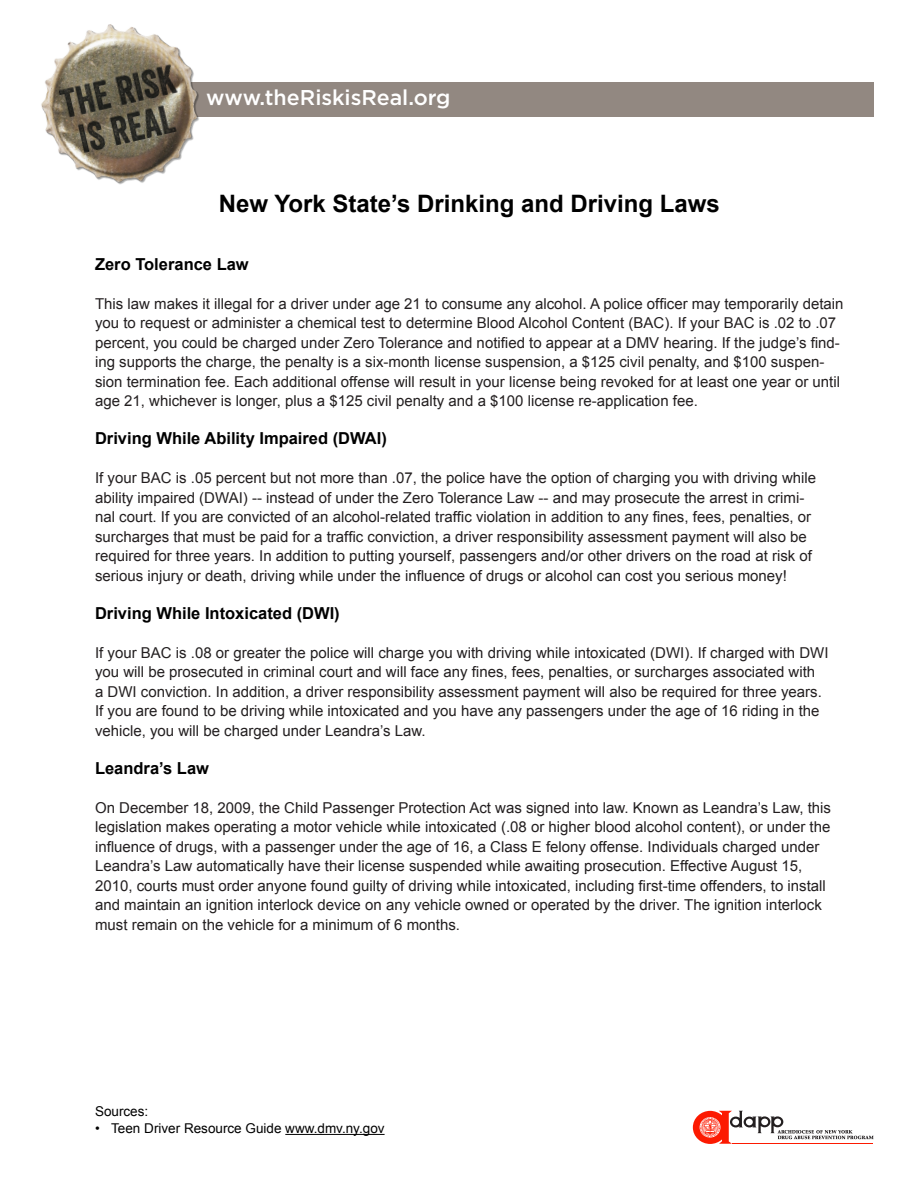
<style>
.page{position:relative;width:918px;height:1188px;background:#fff}
.page>*{position:absolute;margin:0;border:0;box-sizing:border-box;transform-origin:0 0}
.heading1{font:700 24px "Arial";color:#000}
.t1{font:500 21.45px "Gotham";color:#fff}
.subhead1{font:700 16.5px "Arial";color:#000}
.t2{font:15px/19.5px "Arial";color:#231f20}
.sources_heading{font:13.5px "Arial";color:#000}
</style>
<div class="page">
<div style="left:95px;top:82px;width:779px;height:35px;background:#928881"></div>
<img style="left:41px;top:24px;width:158px;height:161px">
<hr style="left:285px;top:1134px;width:100px;height:1px;background:#000">
<svg style="left:693px;top:1111px;width:181px;height:33px"></svg>
<p class="t1" style="left:206px;top:85px;width:246px">www.theRiskisReal.org</p>
<p class="heading1" style="left:219px;top:188px;width:503px">New York State’s Drinking and Driving Laws</p>
<p class="subhead1" style="left:95px;top:253px;width:155px">Zero Tolerance Law</p>
<p class="t2" style="left:95px;top:294px;width:750px">This law makes it illegal for a driver under age 21 to consume any alcohol. A police officer may temporarily detain you to request or administer a chemical test to determine Blood Alcohol Content (BAC). If your BAC is .02 to .07 percent, you could be charged under Zero Tolerance and notified to appear at a DMV hearing. If the judge’s find&shy;ing supports the charge, the penalty is a six-month license suspension, a $125 civil penalty, and $100 suspen&shy;sion termination fee. Each additional offense will result in your license being revoked for at least one year or until age 21, whichever is longer, plus a $125 civil penalty and a $100 license re-application fee.</p>
<p class="subhead1" style="left:95px;top:428px;width:293px">Driving While Ability Impaired (DWAI)</p>
<p class="t2" style="left:95px;top:468px;width:723px">If your BAC is .05 percent but not more than .07, the police have the option of charging you with driving while ability impaired (DWAI) -- instead of under the Zero Tolerance Law -- and may prosecute the arrest in crimi&shy;nal court. If you are convicted of an alcohol-related traffic violation in addition to any fines, fees, penalties, or surcharges that must be paid for a traffic conviction, a driver responsibility assessment payment will also be required for three years. In addition to putting yourself, passengers and/or other drivers on the road at risk of serious injury or death, driving while under the influence of drugs or alcohol can cost you serious money!</p>
<p class="subhead1" style="left:95px;top:602px;width:246px">Driving While Intoxicated (DWI)</p>
<p class="t2" style="left:95px;top:643px;width:735px">If your BAC is .08 or greater the police will charge you with driving while intoxicated (DWI). If charged with DWI you will be prosecuted in criminal court and will face any fines, fees, penalties, or surcharges associated with<br>a DWI conviction. In addition, a driver responsibility assessment payment will also be required for three years.<br>If you are found to be driving while intoxicated and you have any passengers under the age of 16 riding in the vehicle, you will be charged under Leandra’s Law.</p>
<p class="subhead1" style="left:95px;top:757px;width:116px">Leandra’s Law</p>
<p class="t2" style="left:95px;top:798px;width:737px">On December 18, 2009, the Child Passenger Protection Act was signed into law. Known as Leandra’s Law, this legislation makes operating a motor vehicle while intoxicated (.08 or higher blood alcohol content), or under the influence of drugs, with a passenger under the age of 16, a Class E felony offense. Individuals charged under Leandra’s Law automatically have their license suspended while awaiting prosecution. Effective August 15, 2010, courts must order anyone found guilty of driving while intoxicated, including first-time offenders, to install and maintain an ignition interlock device on any vehicle owned or operated by the driver. The ignition interlock must remain on the vehicle for a minimum of 6 months.</p>
<p class="sources_heading" style="left:95px;top:1102px;width:55px">Sources:</p>
<p class="sources_heading" style="left:95px;top:1119px;width:291px">• Teen Driver Resource Guide www.dmv.ny.gov</p>
</div>
